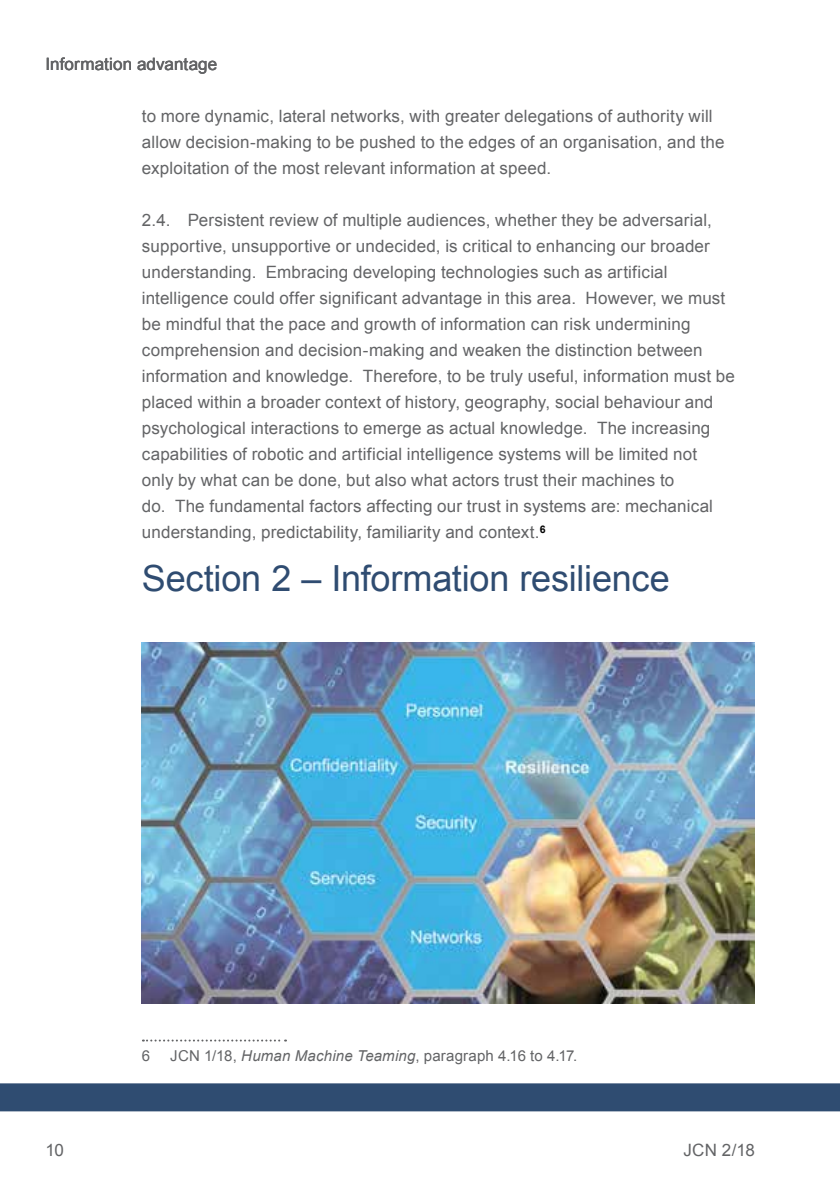
<style>
.page{position:relative;width:840px;height:1191px;background:#fff}
.page>*{position:absolute;margin:0;border:0;box-sizing:border-box;transform-origin:0 0}
.t1{font:36px "Arial";letter-spacing:-.005em;color:#2f4c71}
.t2{font:17px/26px "Arial";letter-spacing:.01em;color:#636466}
.t3{font:15px "Arial";letter-spacing:.01em;color:#636466}
.s1{font-style:italic}
</style>
<div class="page">
<svg style="left:143px;top:1039px;width:143px;height:2px"></svg>
<img style="left:142px;top:642px;width:612px;height:362px">
<div style="left:0;top:1083px;width:839px;height:28px;background:#2f4c71"></div>
<p class="t2" style="left:45px;top:52px;width:173px">Information advantage</p>
<p class="t2" style="left:142px;top:104px;width:584px">to more dynamic, lateral networks, with greater delegations of authority will allow decision-making to be pushed to the edges of an organisation, and the exploitation of the most relevant information at speed.</p>
<p class="t2" style="left:142px;top:208px;width:594px">2.4. Persistent review of multiple audiences, whether they be adversarial, supportive, unsupportive or undecided, is critical to enhancing our broader understanding. Embracing developing technologies such as artificial intelligence could offer significant advantage in this area. However, we must be mindful that the pace and growth of information can risk undermining comprehension and decision-making and weaken the distinction between information and knowledge. Therefore, to be truly useful, information must be placed within a broader context of history, geography, social behaviour and psychological interactions to emerge as actual knowledge. The increasing capabilities of robotic and artificial intelligence systems will be limited not<br>only by what can be done, but also what actors trust their machines to<br>do. The fundamental factors affecting our trust in systems are: mechanical understanding, predictability, familiarity and context.<sup>6</sup></p>
<h1 class="t1" style="left:142px;top:554px;width:529px">Section 2 – Information resilience</h1>
<p class="t3" style="left:142px;top:1045px;width:10px">6</p>
<p class="t3" style="left:170px;top:1045px;width:408px">JCN 1/18, <span class="s1">Human Machine Teaming</span>, paragraph 4.16 to 4.17.</p>
<p class="t2" style="left:45px;top:1137px;width:20px">10</p>
<p class="t2" style="left:683px;top:1137px;width:73px">JCN 2/18</p>
</div>
